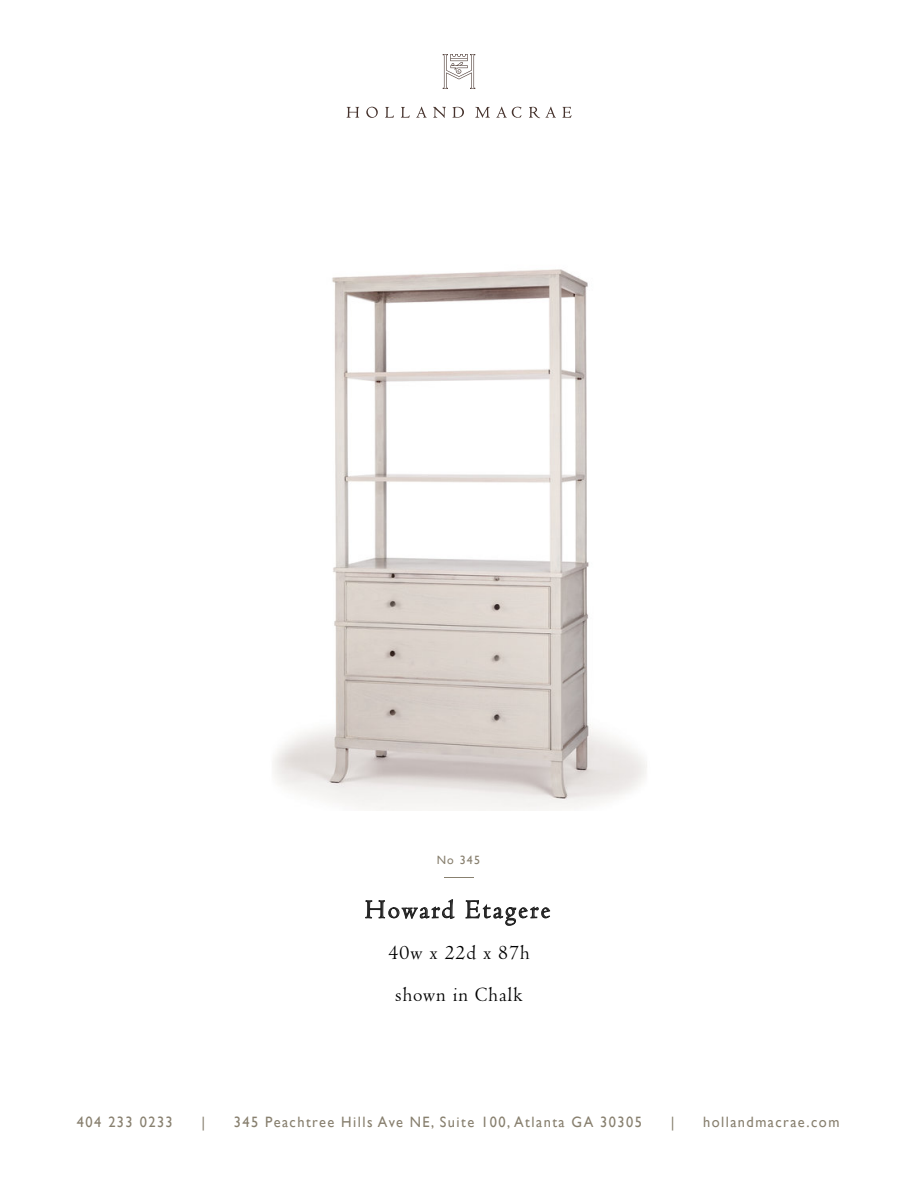
<style>
.page{position:relative;width:918px;height:1188px;background:#fff}
.page>*{position:absolute;margin:0;border:0;box-sizing:border-box;transform-origin:0 0}
.t1{font:27px "Centaur";letter-spacing:.1em;color:#222;scale:.96 1}
.t2{font:21px/42px "Centaur";letter-spacing:.05em;color:#000;text-align:center;scale:.96 1}
.t3{font:15px "Gill Sans";letter-spacing:.1em;color:#88806f;scale:.96 1}
.t4{font:12px "Gill Sans";color:#88806f}
</style>
<div class="page">
<svg style="left:346px;top:107px;width:13px;height:11px"></svg>
<svg style="left:366px;top:107px;width:12px;height:11px"></svg>
<svg style="left:385px;top:107px;width:9px;height:11px"></svg>
<svg style="left:401px;top:107px;width:9px;height:11px"></svg>
<svg style="left:416px;top:107px;width:11px;height:11px"></svg>
<svg style="left:433px;top:107px;width:13px;height:11px"></svg>
<svg style="left:453px;top:107px;width:11px;height:11px"></svg>
<svg style="left:475px;top:107px;width:15px;height:11px"></svg>
<svg style="left:496px;top:107px;width:25px;height:11px"></svg>
<svg style="left:529px;top:107px;width:27px;height:11px"></svg>
<svg style="left:562px;top:107px;width:10px;height:11px"></svg>
<svg style="left:443px;top:54px;width:32px;height:35px"></svg>
<svg style="left:365px;top:899px;width:90px;height:20px"></svg>
<svg style="left:465px;top:900px;width:86px;height:26px"></svg>
<hr style="left:444px;top:877px;width:30px;height:1px;background:#88806f">
<img style="left:273px;top:269px;width:374px;height:541px">
<p class="t4" style="left:437px;top:853px;width:45px">No 345</p>
<h1 class="t1" style="left:365px;top:895px;width:194px">Howard Etagere</h1>
<h2 class="t2" style="left:388px;top:932px;width:148px">40w x 22d x 87h shown in Chalk</h2>
<p class="t3" style="left:77px;top:1113px;width:101px">404 233 0233</p>
<p class="t3" style="left:202px;top:1113px;width:5px">|</p>
<p class="t3" style="left:234px;top:1113px;width:427px">345 Peachtree Hills Ave NE, Suite 100, Atlanta GA 30305</p>
<p class="t3" style="left:671px;top:1113px;width:5px">|</p>
<p class="t3" style="left:703px;top:1113px;width:144px">hollandmacrae.com</p>
</div>
